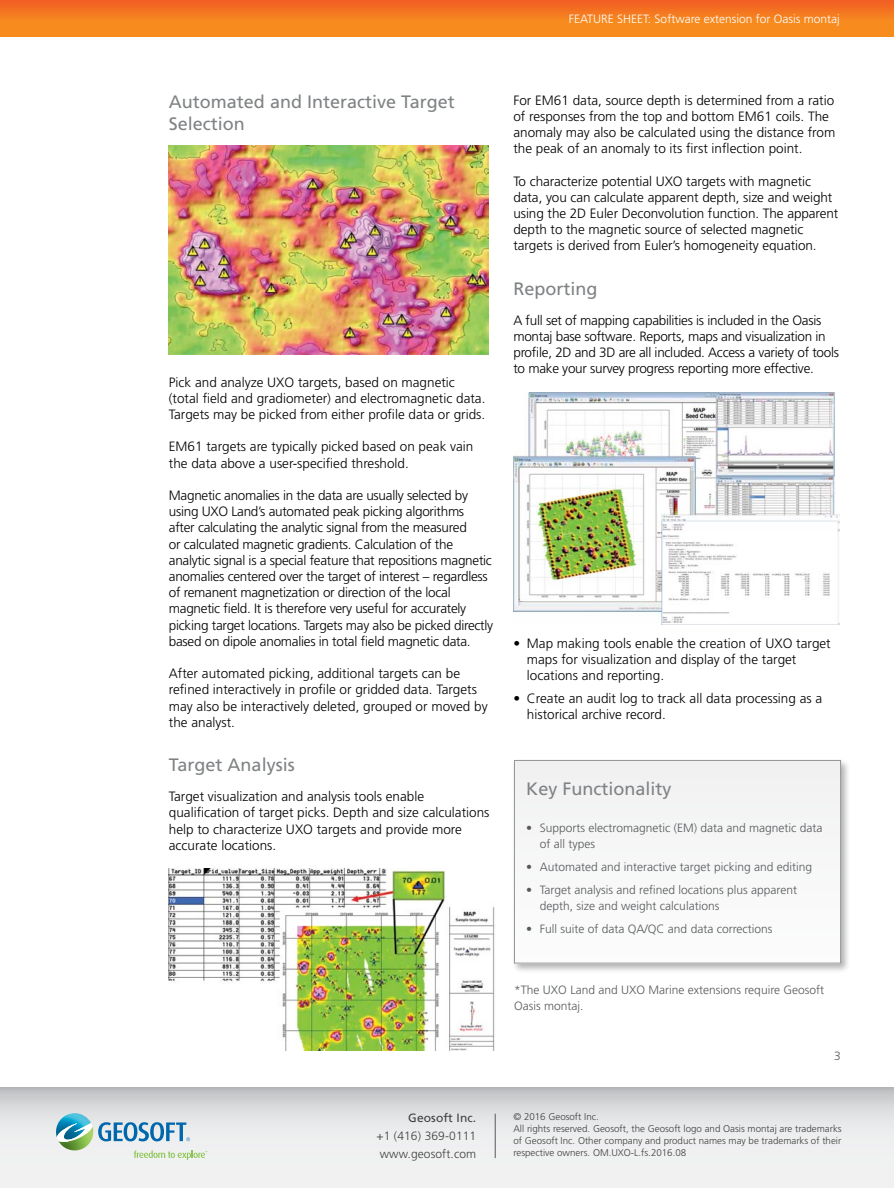
<style>
.page{position:relative;width:894px;height:1188px;background:#fff}
.page>*{position:absolute;margin:0;border:0;box-sizing:border-box;transform-origin:0 0}
.t1{font:18px/21.6px "Frutiger LT Std";color:#7f8284}
.t2{font:300 13.5px/16.2px "Frutiger LT Std";letter-spacing:-.005em;color:#000}
.t3{font:300 12px/15.8px "Frutiger LT Std";color:#57595b}
.t4{font:300 12px "Frutiger LT Std";color:#fff}
.t5{font:300 12px/18px "Frutiger LT Std";letter-spacing:.01em;color:#404041}
.t6{font:12px "Frutiger LT Std";letter-spacing:.01em;color:#404041}
.t7{font:300 9.75px/12px "Frutiger LT Std";color:#404041}
</style>
<div class="page">
<svg style="left:0;top:1087px;width:893px;height:101px"></svg>
<svg style="left:54px;top:1113px;width:153px;height:47px"></svg>
<hr style="left:495px;top:1114px;width:1px;height:44px;background:#57595b">
<div style="left:0;top:0;width:893px;height:36px;background:linear-gradient(to bottom,#f26522,#f8941d)"></div>
<img style="left:169px;top:146px;width:319px;height:208px">
<img style="left:169px;top:869px;width:326px;height:181px">
<img style="left:513px;top:392px;width:326px;height:233px">
<div style="left:511px;top:758px;width:339px;height:216px;background:#000;opacity:.3"></div>
<div style="left:514px;top:760px;width:326px;height:203px;background:#f7f7f7"></div>
<div style="left:514px;top:760px;width:326px;height:203px;border:1px solid #939498"></div>
<p class="t4" style="left:568px;top:12px;width:272px">Feature Sheet: Software extension for Oasis montaj</p>
<h1 class="t1" style="left:169px;top:91px;width:287px">Automated and Interactive Target<br>Selection</h1>
<p class="t2" style="left:169px;top:374px;width:318px">Pick and analyze UXO targets, based on magnetic (total field and gradiometer) and electromagnetic data.<br>Targets may be picked from either profile data or grids.</p>
<p class="t2" style="left:169px;top:439px;width:306px">EM61 targets are typically picked based on peak vain the data above a user-specified threshold.</p>
<p class="t2" style="left:169px;top:488px;width:326px">Magnetic anomalies in the data are usually selected by using UXO Land’s automated peak picking algorithms after calculating the analytic signal from the measured<br>or calculated magnetic gradients. Calculation of the analytic signal is a special feature that repositions magnetic anomalies centered over the target of interest – regardless of remanent magnetization or direction of the local magnetic field. It is therefore very useful for accurately picking target locations. Targets may also be picked directly based on dipole anomalies in total field magnetic data.</p>
<p class="t2" style="left:169px;top:666px;width:320px">After automated picking, additional targets can be refined interactively in profile or gridded data. Targets may also be interactively deleted, grouped or moved by the analyst.</p>
<h1 class="t1" style="left:169px;top:754px;width:127px">Target Analysis</h1>
<p class="t2" style="left:169px;top:789px;width:322px">Target visualization and analysis tools enable qualification of target picks. Depth and size calculations help to characterize UXO targets and provide more accurate locations.</p>
<p class="t2" style="left:513px;top:92px;width:323px">For EM61 data, source depth is determined from a ratio of responses from the top and bottom EM61 coils. The anomaly may also be calculated using the distance from the peak of an anomaly to its first inflection point.</p>
<p class="t2" style="left:513px;top:173px;width:326px">To characterize potential UXO targets with magnetic data, you can calculate apparent depth, size and weight using the 2D Euler Deconvolution function. The apparent depth to the magnetic source of selected magnetic targets is derived from Euler’s homogeneity equation.</p>
<h1 class="t1" style="left:513px;top:278px;width:86px">Reporting</h1>
<p class="t2" style="left:513px;top:312px;width:327px">A full set of mapping capabilities is included in the Oasis montaj base software. Reports, maps and visualization in profile, 2D and 3D are all included. Access a variety of tools to make your survey progress reporting more effective.</p>
<p class="t2" style="left:526px;top:635px;width:305px;text-indent:-14px">• Map making tools enable the creation of UXO target maps for visualization and display of the target locations and reporting.</p>
<p class="t2" style="left:526px;top:690px;width:297px;text-indent:-14px">• Create an audit log to track all data processing as a historical archive record.</p>
<h1 class="t1" style="left:526px;top:778px;width:147px">Key Functionality</h1>
<p class="t3" style="left:539px;top:820px;width:284px;text-indent:-14px">• Supports electromagnetic (EM) data and magnetic data of all types</p>
<p class="t3" style="left:526px;top:859px;width:287px">• Automated and interactive target picking and editing</p>
<p class="t3" style="left:539px;top:883px;width:258px;text-indent:-14px">• Target analysis and refined locations plus apparent depth, size and weight calculations</p>
<p class="t3" style="left:526px;top:921px;width:247px">• Full suite of data QA/QC and data corrections</p>
<p class="t3" style="left:514px;top:982px;width:311px">*The UXO Land and UXO Marine extensions require Geosoft<br>Oasis montaj.</p>
<p class="t3" style="left:833px;top:1049px;width:8px">3</p>
<p class="t6" style="left:408px;top:1111px;width:69px">Geosoft Inc.</p>
<p class="t5" style="left:376px;top:1127px;width:101px">+1 (416) 369-0111 www.geosoft.com</p>
<p class="t7" style="left:513px;top:1111px;width:329px">© 2016 Geosoft Inc.<br>All rights reserved. Geosoft, the Geosoft logo and Oasis montaj are trademarks of Geosoft Inc. Other company and product names may be trademarks of their respective owners. OM.UXO-L.fs.2016.08</p>
</div>
